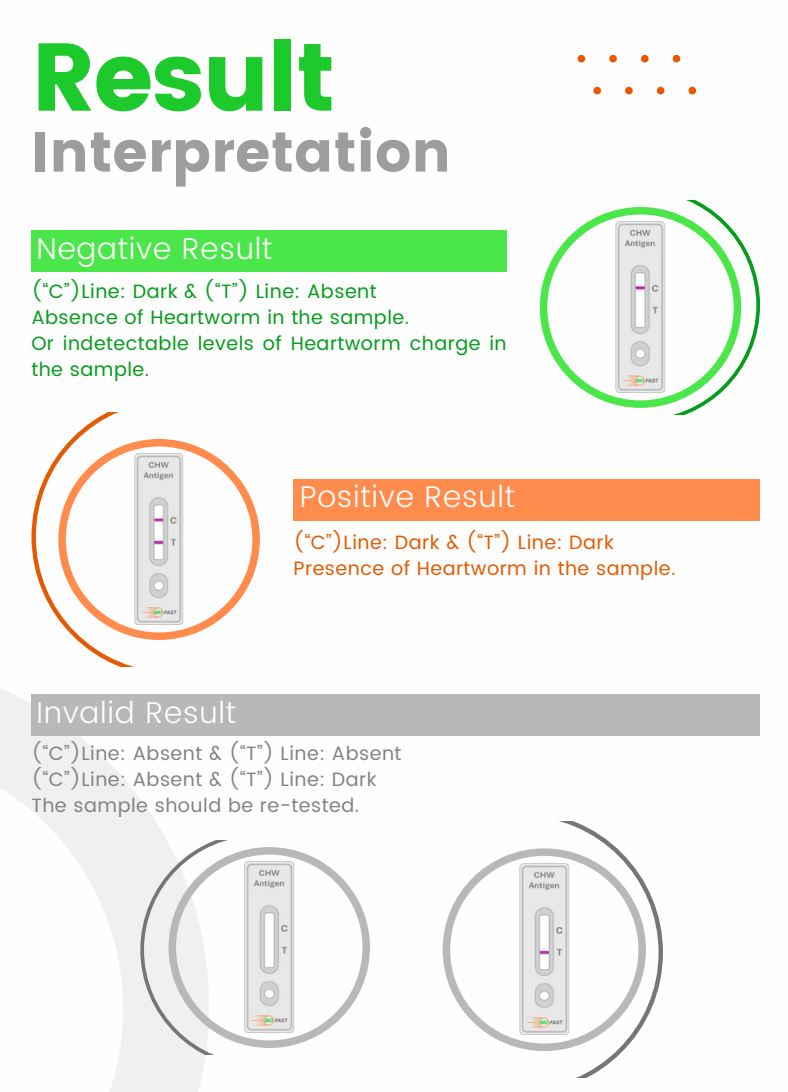
<style>
.page{position:relative;width:788px;height:1092px;background:#fff}
.page>*{position:absolute;margin:0;border:0;box-sizing:border-box;transform-origin:0 0}
.t1{font:96px "Poppins";letter-spacing:-.025em;color:#1cca2c}
.t2{font:56.25px "Poppins";color:#9d9d9d}
.t3{font:300 30px "Poppins";letter-spacing:.025em;color:#fffefe}
.t4{font:19.25px/25.8px "Poppins";letter-spacing:.025em;color:#049d1b}
.t5{font:19.25px "Poppins";letter-spacing:.025em;color:#838383}
.t6{font:19.25px "Poppins";letter-spacing:.025em;color:#e35a02}
</style>
<div class="page">
<svg style="left:539px;top:207px;width:101px;height:200px"></svg>
<svg style="left:640px;top:200px;width:120px;height:214px"></svg>
<svg style="left:442px;top:851px;width:78px;height:197px"></svg>
<svg style="left:260px;top:847px;width:109px;height:200px"></svg>
<svg style="left:0;top:666px;width:209px;height:425px"></svg>
<svg style="left:577px;top:55px;width:8px;height:7px"></svg>
<svg style="left:609px;top:55px;width:8px;height:7px"></svg>
<svg style="left:641px;top:55px;width:7px;height:7px"></svg>
<svg style="left:672px;top:55px;width:8px;height:7px"></svg>
<svg style="left:593px;top:87px;width:8px;height:7px"></svg>
<svg style="left:625px;top:87px;width:7px;height:7px"></svg>
<svg style="left:656px;top:87px;width:8px;height:7px"></svg>
<svg style="left:688px;top:87px;width:8px;height:7px"></svg>
<svg style="left:140px;top:840px;width:120px;height:214px"></svg>
<svg style="left:520px;top:821px;width:142px;height:255px"></svg>
<div style="left:31px;top:231px;width:476px;height:41px;background:#4be74a"></div>
<div style="left:31px;top:694px;width:729px;height:41px;background:#b8b8b8"></div>
<svg style="left:173px;top:440px;width:86px;height:199px"></svg>
<svg style="left:31px;top:413px;width:142px;height:253px"></svg>
<div style="left:293px;top:479px;width:467px;height:41px;background:#ff8b4c"></div>
<img style="left:615px;top:222px;width:51px;height:170px">
<img style="left:134px;top:453px;width:51px;height:171px">
<img style="left:244px;top:861px;width:51px;height:171px">
<img style="left:519px;top:863px;width:51px;height:171px">
<p class="t1" style="left:31px;top:21px;width:305px">Result</p>
<h3 class="t2" style="left:31px;top:119px;width:421px">Interpretation</h3>
<p class="t3" style="left:37px;top:231px;width:237px">Negative Result</p>
<p class="t4" style="left:31px;top:279px;width:347px">(“C”)Line: Dark &amp; (“T”) Line: Absent</p>
<p class="t4" style="left:31px;top:304px;width:379px">Absence of Heartworm in the sample.</p>
<p class="t4" style="left:31px;top:330px;width:476px">Or indetectable levels of Heartworm charge in the sample.</p>
<p class="t3" style="left:300px;top:479px;width:217px">Positive Result</p>
<p class="t6" style="left:293px;top:531px;width:322px">(“C”)Line: Dark &amp; (“T”) Line: Dark</p>
<h3 class="t6" style="left:293px;top:557px;width:383px">Presence of Heartworm in the sample.</h3>
<p class="t3" style="left:36px;top:694px;width:201px">Invalid Result</p>
<h3 class="t5" style="left:31px;top:742px;width:371px">(“C”)Line: Absent &amp; (“T”) Line: Absent</h3>
<p class="t5" style="left:31px;top:767px;width:347px">(“C”)Line: Absent &amp; (“T”) Line: Dark</p>
<p class="t5" style="left:31px;top:793px;width:329px">The sample should be re-tested.</p>
</div>
